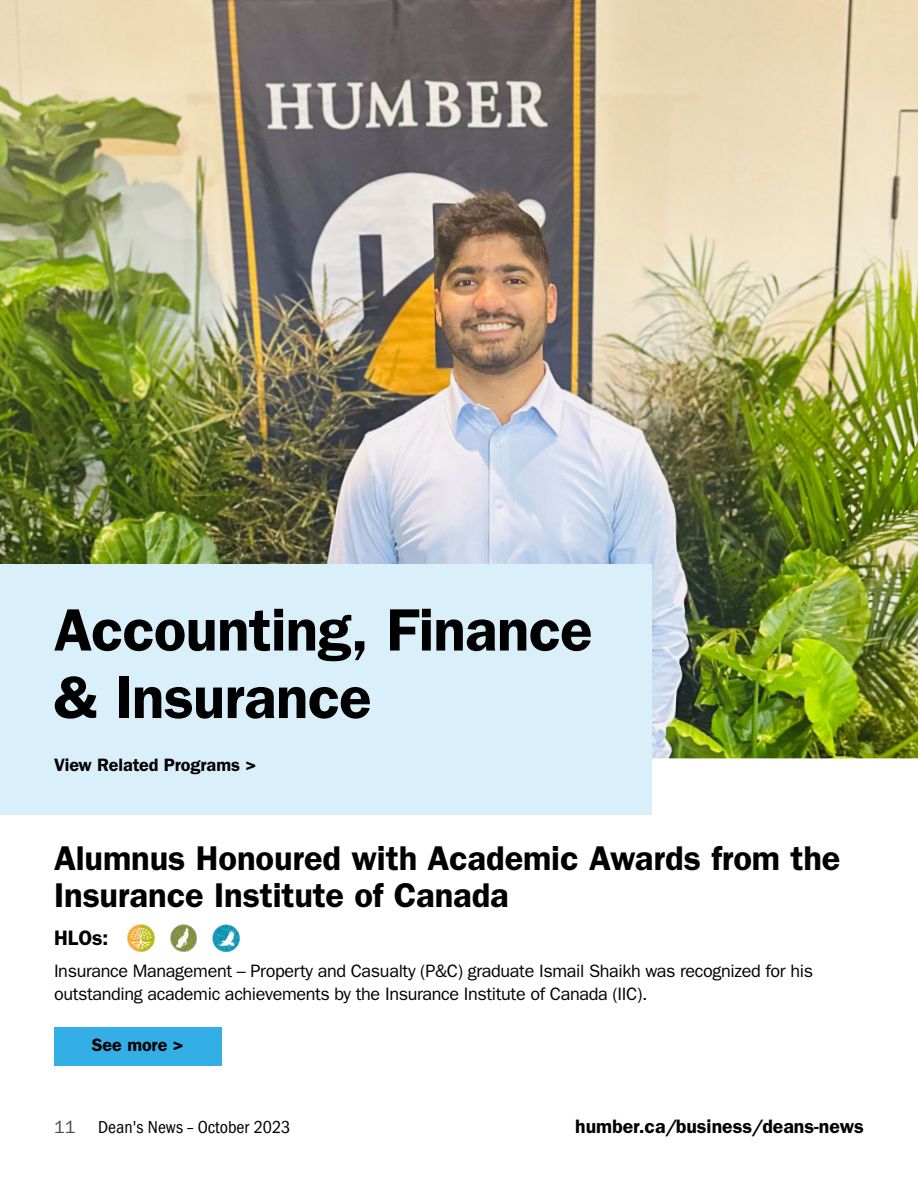
<style>
.page{position:relative;width:918px;height:1188px;background:#fff}
.page>*{position:absolute;margin:0;border:0;box-sizing:border-box;transform-origin:0 0}
.t1{font:600 60px/67.5px "ITC Franklin Gothic Std";letter-spacing:-.015em;color:#000}
.t2{font:600 34.5px/37.5px "ITC Franklin Gothic Std";letter-spacing:-.005em;color:#000}
.t3{font:600 21px "ITC Franklin Gothic Std";color:#000}
.t4{font:600 19.5px "ITC Franklin Gothic Std";color:#000}
.t5{font:18px/22.5px "ITC Franklin Gothic Std";letter-spacing:-.02em;color:#000}
.t6{font:600 18px "ITC Franklin Gothic Std";letter-spacing:-.005em;color:#000}
.t7{font:condensed 18px "ITC Franklin Gothic Std";color:#000}
.s1{font-stretch:normal;color:#4d4d4f}
</style>
<div class="page">
<img style="left:0;top:0;width:918px;height:758px">
<div style="left:54px;top:1027px;width:167px;height:39px;background:#33afe6"></div>
<img style="left:127px;top:924px;width:28px;height:28px">
<img style="left:170px;top:924px;width:27px;height:28px">
<img style="left:212px;top:924px;width:28px;height:28px">
<div style="left:0;top:564px;width:651px;height:250px;background:#d9f0fa"></div>
<h1 class="t1" style="left:54px;top:596px;width:540px">Accounting, Finance &amp; Insurance</h1>
<p class="t6" style="left:54px;top:754px;width:204px">View Related Programs &gt;</p>
<h2 class="t2" style="left:54px;top:839px;width:788px">Alumnus Honoured with Academic Awards from the<br>Insurance Institute of Canada</h2>
<p class="t3" style="left:54px;top:926px;width:56px">HLOs:</p>
<p class="t5" style="left:54px;top:960px;width:761px">Insurance Management – Property and Casualty (P&amp;C) graduate Ismail Shaikh was recognized for his outstanding academic achievements by the Insurance Institute of Canada (IIC).</p>
<p class="t6" style="left:92px;top:1035px;width:93px">See more &gt;</p>
<p class="t7" style="left:54px;top:1117px;width:238px"><span class="s1">11</span> Dean's News – October 2023</p>
<p class="t4" style="left:575px;top:1115px;width:290px">humber.ca/business/deans-news</p>
</div>
